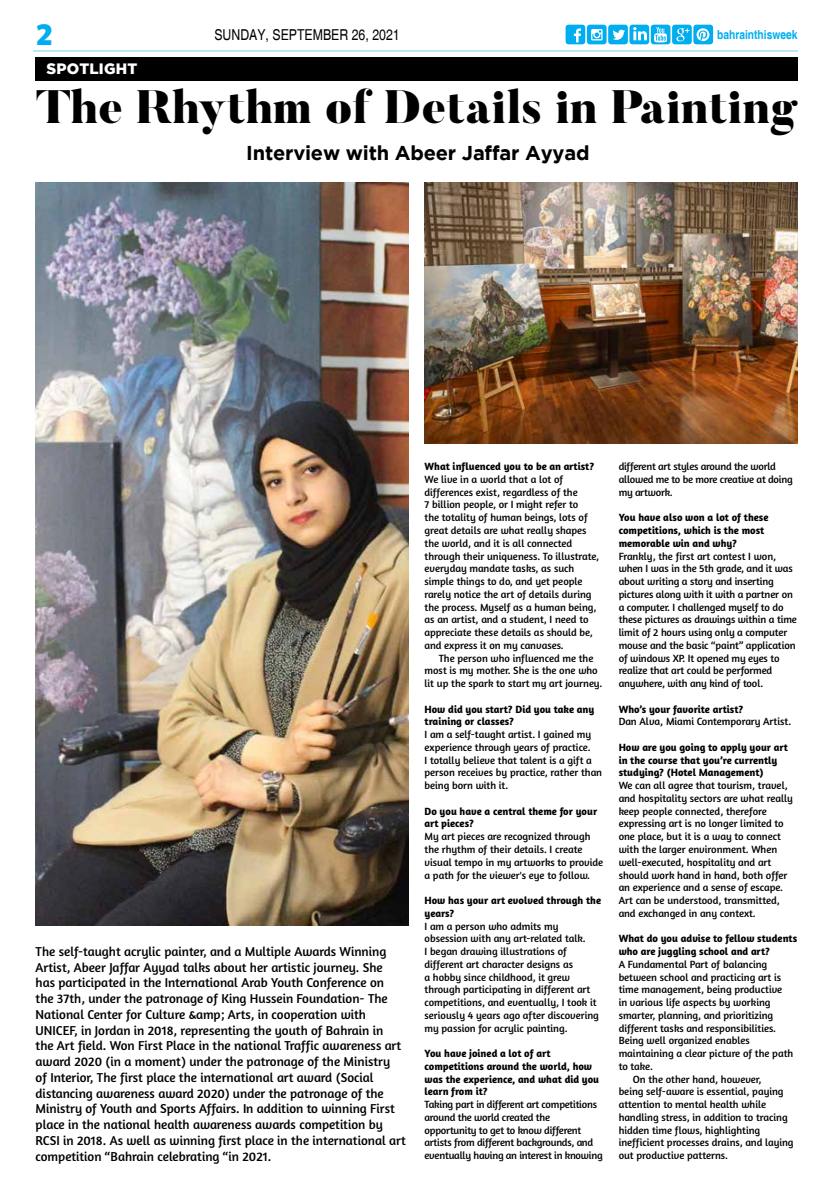
<style>
.page{position:relative;width:833px;height:1188px;background:#fff}
.page>*{position:absolute;margin:0;border:0;box-sizing:border-box;transform-origin:0 0}
.t1{font:900 46.62px "Butler";color:#000}
.t2{font:900 27.5px "Clan OT";color:#00aeef}
.t3{font:700 20px "Gotham";letter-spacing:-.01em;color:#000}
.t4{font:condensed 15px "Helvetica";color:#000}
.t5{font:900 15px "Gotham";letter-spacing:.015em;color:#fff}
.t6{font:13.12px/15.8px "Amaranth";color:#000}
.t7{font:700 condensed 12.5px "Helvetica";color:#00aeef}
.t8{font:10.62px/12.8px "Amaranth";color:#000}
.t9{font:700 10.62px/12.8px "Amaranth";color:#000}
.t10{font:10.62px/12.8px "Amaranth";letter-spacing:-.02em;color:#000}
</style>
<div class="page">
<hr style="left:34px;top:50px;width:764px;height:2px;background:#b9e6fa">
<div style="left:565px;top:25px;width:20px;height:19px;background:#00aeef;border-radius:3px"></div>
<svg style="left:574px;top:28px;width:7px;height:14px"></svg>
<div style="left:608px;top:25px;width:20px;height:19px;background:#00aeef;border-radius:3px"></div>
<div style="left:587px;top:25px;width:19px;height:19px;background:#00aeef;border-radius:3px"></div>
<svg style="left:591px;top:29px;width:11px;height:11px"></svg>
<div style="left:672px;top:25px;width:20px;height:19px;background:#00aeef;border-radius:3px"></div>
<svg style="left:676px;top:28px;width:13px;height:13px"></svg>
<div style="left:693px;top:25px;width:20px;height:19px;background:#00aeef;border-radius:3px"></div>
<svg style="left:696px;top:28px;width:13px;height:13px"></svg>
<svg style="left:612px;top:25px;width:58px;height:19px"></svg>
<div style="left:36px;top:58px;width:761px;height:23px;background:#000"></div>
<img style="left:35px;top:182px;width:374px;height:743px">
<img style="left:424px;top:182px;width:373px;height:261px">
<h2 class="t2" style="left:35px;top:19px;width:19px">2</h2>
<h3 class="t4" style="left:214px;top:26px;width:187px">SUNDAY, SEPTEMBER 26, 2021</h3>
<p class="t7" style="left:717px;top:27px;width:82px">bahrainthisweek</p>
<h3 class="t5" style="left:46px;top:60px;width:92px">SPOTLIGHT</h3>
<h1 class="t1" style="left:36px;top:77px;width:763px">The Rhythm of Details in Painting</h1>
<h3 class="t3" style="left:246px;top:141px;width:345px">Interview with Abeer Jaffar Ayyad</h3>
<p class="t6" style="left:36px;top:943px;width:372px">The self-taught acrylic painter, and a Multiple Awards Winning Artist, Abeer Jaffar Ayyad talks about her artistic journey. She<br>has participated in the International Arab Youth Conference on<br>the 37th, under the patronage of King Hussein Foundation- The National Center for Culture &amp;amp; Arts, in cooperation with UNICEF, in Jordan in 2018, representing the youth of Bahrain in<br>the Art field. Won First Place in the national Traffic awareness art award 2020 (in a moment) under the patronage of the Ministry<br>of Interior, The first place the international art award (Social distancing awareness award 2020) under the patronage of the Ministry of Youth and Sports Affairs. In addition to winning First place in the national health awareness awards competition by RCSI in 2018. As well as winning first place in the international art competition “Bahrain celebrating “in 2021.</p>
<p class="t9" style="left:424px;top:459px;width:171px">What influenced you to be an artist?</p>
<p class="t8" style="left:424px;top:472px;width:176px">We live in a world that a lot of differences exist, regardless of the<br>7 billion people, or I might refer to<br>the totality of human beings, lots of great details are what really shapes the world, and it is all connected through their uniqueness. To illustrate, everyday mandate tasks, as such simple things to do, and yet people rarely notice the art of details during the process. Myself as a human being, as an artist, and a student, I need to appreciate these details as should be, and express it on my canvases.</p>
<p class="t8" style="left:424px;top:651px;width:179px;text-align:center">The person who influenced me the most is my mother. She is the one who lit up the spark to start my art journey.</p>
<p class="t9" style="left:424px;top:702px;width:171px">How did you start? Did you take any training or classes?</p>
<p class="t8" style="left:424px;top:727px;width:179px">I am a self-taught artist. I gained my experience through years of practice.<br>I totally believe that talent is a gift a person receives by practice, rather than being born with it.</p>
<p class="t9" style="left:424px;top:804px;width:174px">Do you have a central theme for your art pieces?</p>
<p class="t8" style="left:424px;top:829px;width:180px">My art pieces are recognized through the rhythm of their details. I create visual tempo in my artworks to provide a path for the viewer's eye to follow.</p>
<p class="t9" style="left:424px;top:893px;width:178px">How has your art evolved through the years?</p>
<p class="t8" style="left:424px;top:919px;width:176px">I am a person who admits my obsession with any art-related talk.<br>I began drawing illustrations of different art character designs as<br>a hobby since childhood, it grew through participating in different art competitions, and eventually, I took it seriously 4 years ago after discovering my passion for acrylic painting.</p>
<p class="t9" style="left:424px;top:1046px;width:176px">You have joined a lot of art competitions around the world, how was the experience, and what did you learn from it?</p>
<p class="t10" style="left:424px;top:1097px;width:180px">Taking part in different art competitions around the world created the opportunity to get to know different artists from different backgrounds, and eventually having an interest in knowing</p>
<p class="t10" style="left:618px;top:460px;width:175px">different art styles around the world allowed me to be more creative at doing my artwork.</p>
<p class="t9" style="left:618px;top:510px;width:151px">You have also won a lot of these competitions, which is the most memorable win and why?</p>
<p class="t8" style="left:618px;top:549px;width:180px">Frankly, the first art contest I won, when I was in the 5th grade, and it was about writing a story and inserting pictures along with it with a partner on a computer. I challenged myself to do these pictures as drawings within a time limit of 2 hours using only a computer mouse and the basic “paint” application of windows XP. It opened my eyes to realize that art could be performed anywhere, with any kind of tool.</p>
<p class="t9" style="left:618px;top:702px;width:126px">Who’s your favorite artist?</p>
<p class="t8" style="left:618px;top:715px;width:174px">Dan Alva, Miami Contemporary Artist.</p>
<p class="t9" style="left:618px;top:740px;width:171px">How are you going to apply your art in the course that you’re currently studying? (Hotel Management)</p>
<p class="t8" style="left:618px;top:778px;width:176px">We can all agree that tourism, travel, and hospitality sectors are what really keep people connected, therefore expressing art is no longer limited to one place, but it is a way to connect with the larger environment. When well-executed, hospitality and art should work hand in hand, both offer an experience and a sense of escape.<br>Art can be understood, transmitted, and exchanged in any context.</p>
<p class="t9" style="left:618px;top:931px;width:180px">What do you advise to fellow students who are juggling school and art?</p>
<p class="t8" style="left:618px;top:957px;width:150px">A Fundamental Part of balancing</p>
<p class="t8" style="left:618px;top:970px;width:164px">between school and practicing art is</p>
<p class="t8" style="left:618px;top:982px;width:165px">time management, being productive</p>
<p class="t8" style="left:618px;top:995px;width:153px">in various life aspects by working</p>
<p class="t8" style="left:618px;top:1008px;width:156px">smarter, planning, and prioritizing</p>
<p class="t8" style="left:618px;top:1021px;width:159px">different tasks and responsibilities.</p>
<p class="t8" style="left:618px;top:1033px;width:133px">Being well organized enables</p>
<p class="t8" style="left:618px;top:1046px;width:176px">maintaining a clear picture of the path</p>
<p class="t8" style="left:618px;top:1059px;width:36px">to take.</p>
<p class="t8" style="left:633px;top:1072px;width:130px">On the other hand, however,</p>
<p class="t8" style="left:618px;top:1084px;width:166px">being self-aware is essential, paying</p>
<p class="t8" style="left:618px;top:1097px;width:149px">attention to mental health while</p>
<p class="t8" style="left:618px;top:1110px;width:170px">handling stress, in addition to tracing</p>
<p class="t8" style="left:618px;top:1123px;width:143px">hidden time flows, highlighting</p>
<p class="t8" style="left:618px;top:1135px;width:176px">inefficient processes drains, and laying</p>
<p class="t8" style="left:618px;top:1148px;width:111px">out productive patterns.</p>
</div>
